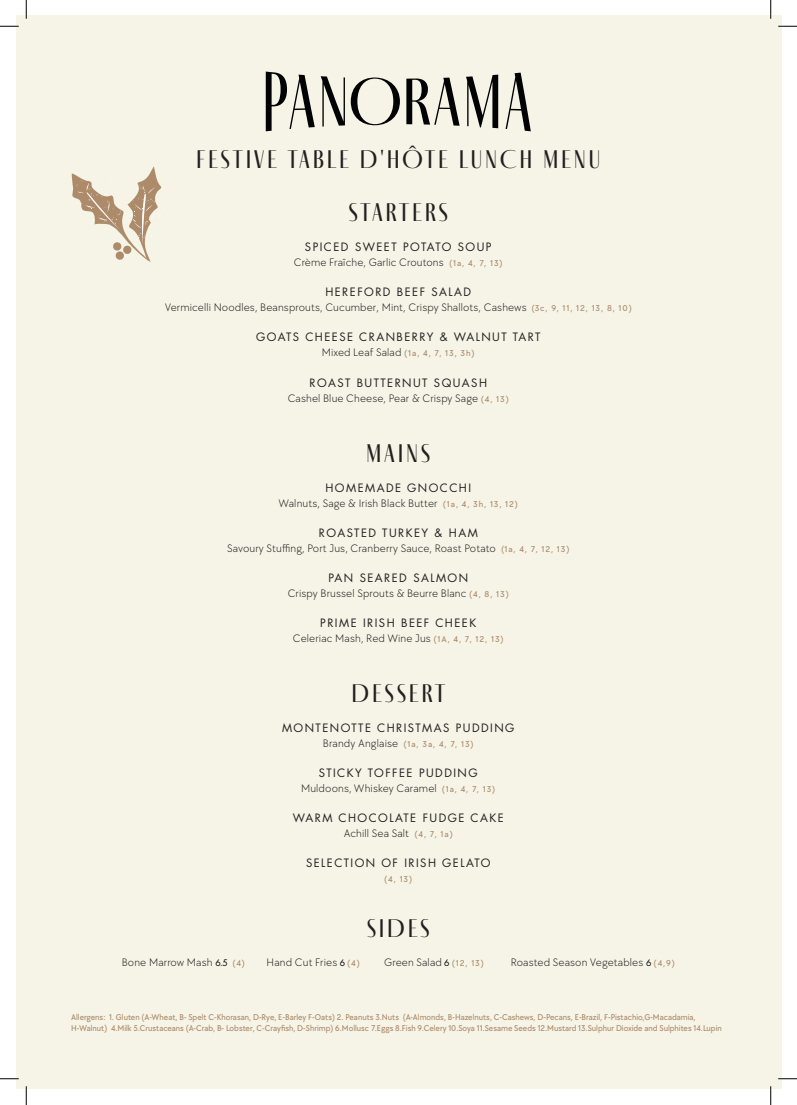
<style>
.page{position:relative;width:797px;height:1105px;background:#fff}
.page>*{position:absolute;margin:0;border:0;box-sizing:border-box;transform-origin:0 0}
.Section_Header{font:26.25px "Fino Sans";letter-spacing:.1em;color:#231f20}
.Section_Header-2{font:300 11.25px/15px "TT Chocolates";letter-spacing:.01em;color:#231f20;text-align:center}
.Section_Header-3{font:11.25px/15px "Futura LT Pro";letter-spacing:.13em;color:#231f20;text-align:center}
.Section_Header-4{font:500 8.75px/10.5px "TT Chocolates";color:#ab896a;scale:.95 1}
.Section_Header-5{font:500 8.75px "TT Chocolates";color:#ab896a}
.s1{font-family:"Futura LT Pro";font-weight:400}
.s2{font-weight:500;font-size:8.75px;color:#ab896a}
.s3{font-family:"TT Chocolates";font-weight:300}
.s4{font-family:"TT Chocolates";font-weight:500;font-size:8.75px;color:#ab896a}
.s5{font-family:"Futura LT Pro";font-weight:400;font-size:8.75px;color:#010203}
</style>
<div class="page">
<div style="left:16px;top:16px;width:765px;height:1073px;background:#f5f4e6"></div>
<svg style="left:266px;top:72px;width:49px;height:59px"></svg>
<svg style="left:321px;top:76px;width:24px;height:51px"></svg>
<svg style="left:351px;top:77px;width:49px;height:49px"></svg>
<svg style="left:406px;top:78px;width:53px;height:48px"></svg>
<svg style="left:466px;top:75px;width:32px;height:53px"></svg>
<svg style="left:505px;top:73px;width:26px;height:58px"></svg>
<svg style="left:66px;top:166px;width:96px;height:96px"></svg>
<svg style="left:0;top:25px;width:19px;height:2px"></svg>
<svg style="left:778px;top:25px;width:19px;height:2px"></svg>
<svg style="left:0;top:1078px;width:19px;height:1px"></svg>
<svg style="left:778px;top:1078px;width:19px;height:1px"></svg>
<svg style="left:25px;top:0;width:2px;height:19px"></svg>
<svg style="left:25px;top:1086px;width:2px;height:19px"></svg>
<svg style="left:770px;top:0;width:1px;height:19px"></svg>
<svg style="left:770px;top:1086px;width:1px;height:19px"></svg>
<p class="Section_Header" style="left:196px;top:145px;width:406px">FESTIVE TABLE D'HÔTE LUNCH MENU</p>
<p class="Section_Header" style="left:348px;top:198px;width:101px">STARTERS</p>
<p class="Section_Header-2" style="left:294px;top:240px;width:210px"><span class="s1">SPICED SWEET POTATO SOUP<br></span>Crème Fraîche, Garlic Croutons <span class="s2">(1a, 4, 7, 13)</span></p>
<p class="Section_Header-3" style="left:325px;top:285px;width:147px">HEREFORD BEEF SALAD</p>
<p class="Section_Header-2" style="left:165px;top:300px;width:468px">Vermicelli Noodles, Beansprouts, Cucumber, Mint, Crispy Shallots, Cashews <span class="s2">(3c, 9, 11, 12, 13, 8, 10)</span></p>
<p class="Section_Header-3" style="left:256px;top:330px;width:286px">GOATS CHEESE CRANBERRY &amp; WALNUT TART<br><span class="s3">Mixed Leaf Salad</span> <span class="s4">(1a, 4, 7, 13, 3h)</span></p>
<p class="Section_Header-2" style="left:288px;top:375px;width:223px"><span class="s1">ROAST BUTTERNUT SQUASH<br></span>Cashel Blue Cheese, Pear &amp; Crispy Sage <span class="s2">(4, 13)</span></p>
<p class="Section_Header" style="left:366px;top:438px;width:66px">MAINS</p>
<p class="Section_Header-2" style="left:278px;top:480px;width:241px"><span class="s1">HOMEMADE GNOCCHI<br></span>Walnuts, Sage &amp; Irish Black Butter <span class="s2">(1a, 4, 3h, 13, 12)</span></p>
<p class="Section_Header-2" style="left:227px;top:525px;width:344px"><span class="s1">ROASTED TURKEY &amp; HAM<br></span>Savoury Stuffing, Port Jus, Cranberry Sauce, Roast Potato <span class="s2">(1a, 4, 7, 12, 13)</span></p>
<p class="Section_Header-2" style="left:288px;top:570px;width:222px"><span class="s1">PAN SEARED SALMON<br></span>Crispy Brussel Sprouts &amp; Beurre Blanc <span class="s2">(4, 8, 13)</span></p>
<p class="Section_Header-2" style="left:293px;top:615px;width:212px"><span class="s1">PRIME IRISH BEEF CHEEK<br></span>Celeriac Mash, Red Wine Jus <span class="s2">(1A, 4, 7, 12, 13)</span></p>
<p class="Section_Header" style="left:351px;top:678px;width:95px">DESSERT</p>
<p class="Section_Header-3" style="left:282px;top:720px;width:234px">MONTENOTTE CHRISTMAS PUDDING</p>
<p class="Section_Header-2" style="left:323px;top:735px;width:152px">Brandy Anglaise <span class="s2">(1a, 3a, 4, 7, 13)</span></p>
<p class="Section_Header-3" style="left:319px;top:765px;width:160px">STICKY TOFFEE PUDDING</p>
<p class="Section_Header-2" style="left:301px;top:780px;width:196px">Muldoons, Whiskey Caramel <span class="s2">(1a, 4, 7, 13)</span></p>
<p class="Section_Header-3" style="left:293px;top:810px;width:212px">WARM CHOCOLATE FUDGE CAKE</p>
<p class="Section_Header-2" style="left:344px;top:825px;width:111px">Achill Sea Salt <span class="s2">(4, 7, 1a)</span></p>
<p class="Section_Header-3" style="left:306px;top:855px;width:186px">SELECTION OF IRISH GELATO</p>
<p class="Section_Header-5" style="left:384px;top:873px;width:30px">(4, 13)</p>
<p class="Section_Header" style="left:367px;top:913px;width:64px">SIDES</p>
<p class="Section_Header-2" style="left:122px;top:955px;width:125px">Bone Marrow Mash <span class="s5">6.5</span> <span class="s2">(4)</span></p>
<p class="Section_Header-2" style="left:267px;top:955px;width:95px">Hand Cut Fries <span class="s5">6</span> <span class="s2">(4)</span></p>
<p class="Section_Header-2" style="left:384px;top:955px;width:101px">Green Salad <span class="s5">6</span> <span class="s2">(12, 13)</span></p>
<p class="Section_Header-2" style="left:510px;top:955px;width:166px">Roasted Season Vegetables <span class="s5">6</span> <span class="s2">(4,9)</span></p>
<p class="Section_Header-4" style="left:71px;top:1012px;width:686px">Allergens: 1. Gluten (A-Wheat, B- Spelt C-Khorasan, D-Rye, E-Barley F-Oats) 2. Peanuts 3.Nuts (A-Almonds, B-Hazelnuts, C-Cashews, D-Pecans, E-Brazil, F-Pistachio,G-Macadamia,<br>H-Walnut) 4.Milk 5.Crustaceans (A-Crab, B- Lobster, C-Crayfish, D-Shrimp) 6.Mollusc 7.Eggs 8.Fish 9.Celery 10.Soya 11.Sesame Seeds 12.Mustard 13.Sulphur Dioxide and Sulphites 14.Lupin</p>
</div>
